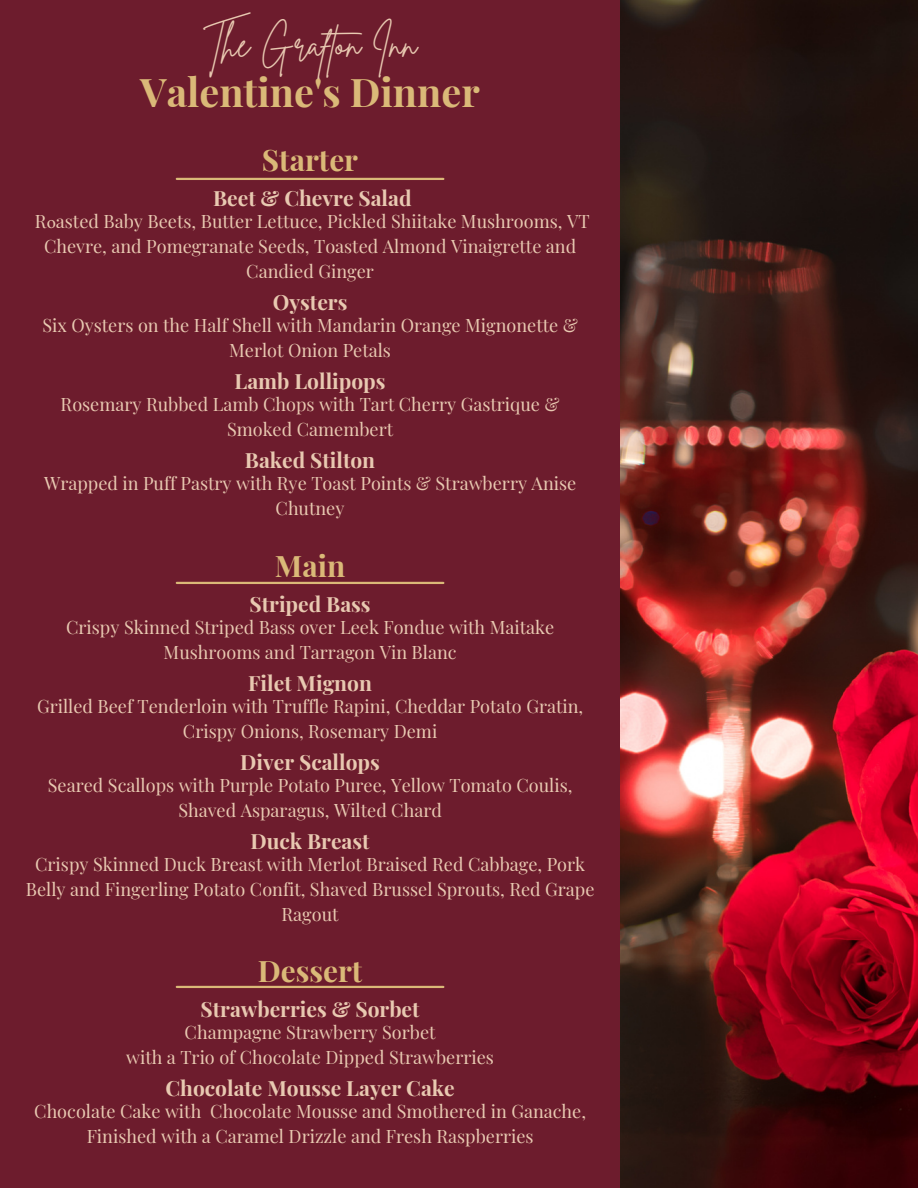
<style>
.page{position:relative;width:918px;height:1188px;background:#6d1c2d}
.page>*{position:absolute;margin:0;border:0;box-sizing:border-box;transform-origin:0 0}
.t1{font:700 39.45px "Playfair Display";color:#dab978}
.t2{font:36.45px "Brittany Signature";color:#e8c9b1}
.t3{font:700 29.7px "Playfair Display";color:#dab978}
.t4{font:700 21px "Playfair Display";color:#e8c9b1}
.t5{font:18px/24.8px "Playfair Display";color:#e8c9b1;text-align:center}
.s1{font-family:"Minion Pro"}
</style>
<div class="page">
<img style="left:621px;top:0;width:297px;height:1188px">
<hr style="left:177px;top:178px;width:266px;height:2px;background:#dab978">
<hr style="left:177px;top:582px;width:266px;height:2px;background:#dab978">
<hr style="left:177px;top:986px;width:266px;height:2px;background:#dab978">
<p class="t2" style="left:204px;top:20px;width:215px">The Grafton Inn</p>
<p class="t1" style="left:140px;top:64px;width:341px">Valentine's Dinner</p>
<p class="t3" style="left:262px;top:139px;width:98px">Starter</p>
<p class="t4" style="left:213px;top:184px;width:200px">Beet &amp; Chevre Salad</p>
<p class="t5" style="left:35px;top:209px;width:556px">R<span class="s1">o</span>asted Baby Beets, Butter Lettuce, Pickled Shiitake Mushrooms, VT<br>Chevre, and Pomegranate Seeds, Toasted Almond Vinaigrette and<br>Candied Ginger</p>
<p class="t4" style="left:273px;top:287px;width:76px">Oysters</p>
<p class="t5" style="left:42px;top:312px;width:537px">Six Oysters on the Half Shell with Mandarin Orange Mignonette &amp;<br>Merlot Onion Petals</p>
<p class="t4" style="left:235px;top:367px;width:152px">Lamb Lollipops</p>
<p class="t5" style="left:61px;top:391px;width:501px">Rosemary Rubbed Lamb Chops with Tart Cherry Gastrique &amp;<br>Smoked Camembert</p>
<p class="t4" style="left:245px;top:446px;width:132px">Baked Stilton</p>
<p class="t5" style="left:44px;top:471px;width:534px">Wrapped in Puff Pastry with Rye Toast Points &amp; Strawberry Anise<br>Chutney</p>
<p class="t3" style="left:275px;top:545px;width:72px">Main</p>
<p class="t4" style="left:250px;top:589px;width:123px">Striped Bass</p>
<p class="t5" style="left:66px;top:614px;width:490px">Crispy Skinned Striped Bass over Leek Fondue with Maitake<br>Mushrooms and Tarragon Vin Blanc</p>
<p class="t4" style="left:248px;top:668px;width:125px">Filet Mignon</p>
<p class="t5" style="left:37px;top:693px;width:548px">Grilled Beef Tenderloin with Truffle Rapini, Cheddar Potato Gratin,<br>Crispy Onions, Rosemary Demi</p>
<p class="t4" style="left:240px;top:747px;width:141px">Diver Scallops</p>
<p class="t5" style="left:48px;top:772px;width:526px">Seared Scallops with Purple Potato Puree, Yellow Tomato Coulis,<br>Shaved Asparagus, Wilted Chard</p>
<p class="t4" style="left:251px;top:826px;width:121px">Duck Breast</p>
<p class="t5" style="left:26px;top:851px;width:570px">Crispy Skinned Duck Breast with Merlot Braised Red Cabbage, Pork<br>Belly and Fingerling Potato Confit, Shaved Brussel Sprouts, Red Grape<br>Ragout</p>
<p class="t3" style="left:258px;top:950px;width:106px">Dessert</p>
<p class="t4" style="left:201px;top:994px;width:221px">Strawberries &amp; Sorbet</p>
<p class="t5" style="left:126px;top:1019px;width:369px">Champagne Strawberry Sorbet<br>with a Trio of Chocolate Dipped Strawberries</p>
<p class="t4" style="left:165px;top:1074px;width:291px">Chocolate Mousse Layer Cake</p>
<p class="t5" style="left:34px;top:1098px;width:553px">Chocolate Cake with Chocolate Mousse and Smothered in Ganache,<br>Finished with a Caramel Drizzle and Fresh Raspberries</p>
</div>
